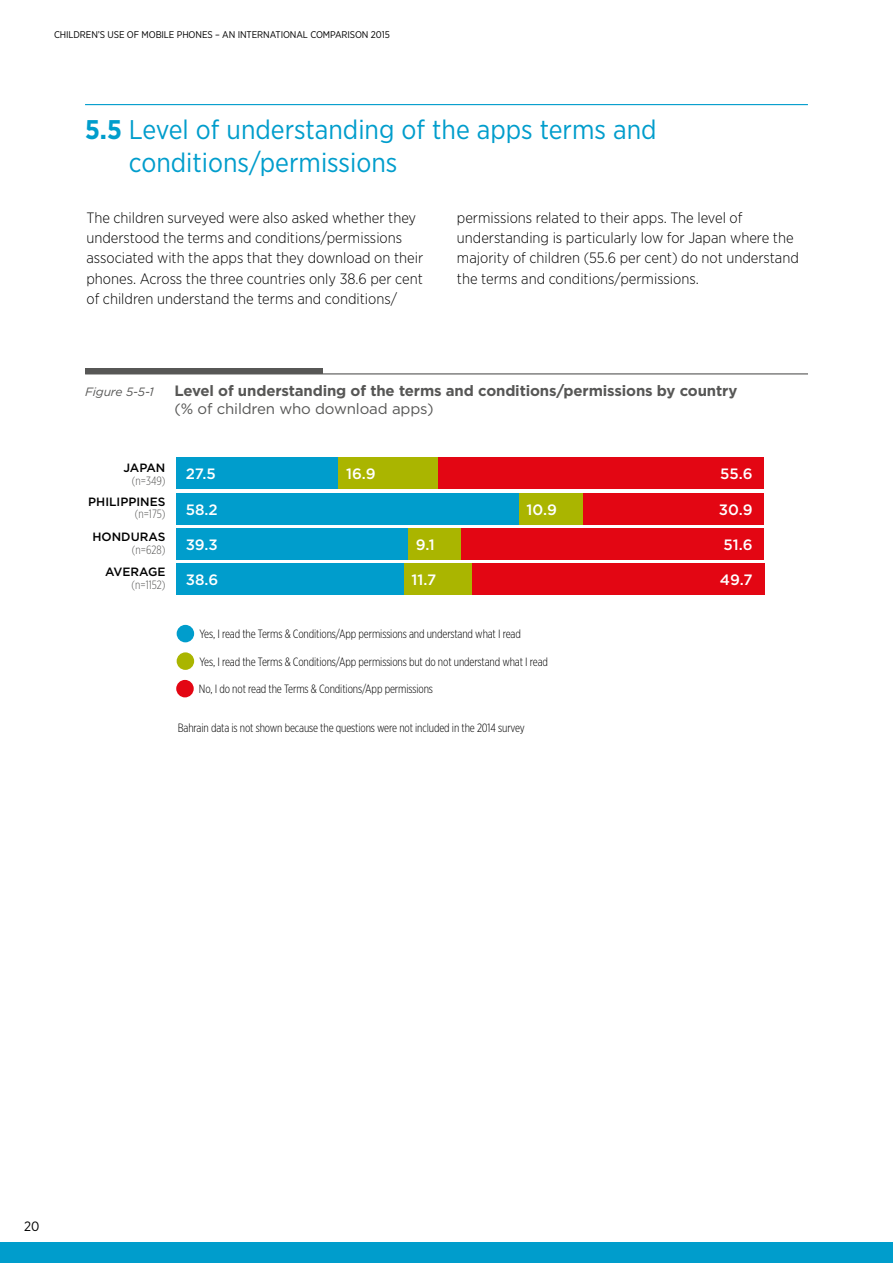
<style>
.page{position:relative;width:893px;height:1263px;background:#fff}
.page>*{position:absolute;margin:0;border:0;box-sizing:border-box;transform-origin:0 0}
.t1{font:27px/32.4px "Gotham Narrow";color:#009dcc}
.t2{font:300 15px/20.2px "Gotham Narrow";color:#000}
.t3{font:700 15px "Gotham";letter-spacing:-.01em;color:#575756}
.t4{font:500 15px "Gotham";color:#fff}
.t5{font:15px "Gotham";letter-spacing:-.01em;color:#575756}
.t6{font:13.5px "Gotham Narrow";color:#000}
.t7{font:300 12px "Gotham X Narrow";letter-spacing:-.01em;color:#000}
.t8{font:500 12px "Gotham";color:#000}
.t9{font:300 12px "Gotham X Narrow";color:#575756}
.t10{font:italic 12px "Gotham";letter-spacing:-.01em;color:#575756}
.t11{font:9.75px "Gotham Narrow";letter-spacing:-.01em;color:#000}
.s1{font-weight:700}
</style>
<div class="page">
<div style="left:0;top:1242px;width:893px;height:21px;background:#009dcc"></div>
<hr style="left:85px;top:104px;width:723px;height:1px;background:#009dcc">
<div style="left:437px;top:458px;width:327px;height:31px;background:#e30613"></div>
<div style="left:338px;top:458px;width:99px;height:31px;background:#aab500"></div>
<div style="left:176px;top:458px;width:162px;height:31px;background:#009dcc"></div>
<div style="left:582px;top:493px;width:182px;height:31px;background:#e30613"></div>
<div style="left:518px;top:493px;width:64px;height:31px;background:#aab500"></div>
<div style="left:176px;top:493px;width:342px;height:31px;background:#009dcc"></div>
<div style="left:461px;top:528px;width:303px;height:32px;background:#e30613"></div>
<div style="left:407px;top:528px;width:54px;height:32px;background:#aab500"></div>
<div style="left:176px;top:528px;width:231px;height:32px;background:#009dcc"></div>
<div style="left:472px;top:564px;width:292px;height:31px;background:#e30613"></div>
<div style="left:403px;top:564px;width:69px;height:31px;background:#aab500"></div>
<div style="left:176px;top:564px;width:227px;height:31px;background:#009dcc"></div>
<hr style="left:85px;top:373px;width:723px;height:1px;background:#575756">
<div style="left:85px;top:368px;width:238px;height:5px;background:#575756"></div>
<div style="left:177px;top:625px;width:17px;height:17px;background:#009dcc;border-radius:50%"></div>
<div style="left:177px;top:652px;width:17px;height:18px;background:#aab500;border-radius:50%"></div>
<div style="left:176px;top:680px;width:18px;height:17px;background:#e30613;border-radius:50%"></div>
<p class="t11" style="left:54px;top:28px;width:337px">CHILDREN’S USE OF MOBILE PHONES – AN INTERNATIONAL COMPARISON 2015</p>
<h1 class="t1" style="left:129px;top:113px;width:529px;text-indent:-44px"><span class="s1">5.5</span> Level of understanding of the apps terms and conditions/permissions</h1>
<p class="t2" style="left:86px;top:207px;width:338px">The children surveyed were also asked whether they understood the terms and conditions/permissions associated with the apps that they download on their phones. Across the three countries only 38.6 per cent of children understand the terms and conditions/</p>
<p class="t2" style="left:457px;top:207px;width:343px">permissions related to their apps. The level of understanding is particularly low for Japan where the majority of children (55.6 per cent) do not understand the terms and conditions/permissions.</p>
<p class="t10" style="left:85px;top:384px;width:70px">Figure 5-5-1</p>
<p class="t3" style="left:174px;top:380px;width:564px">Level of understanding of the terms and conditions/permissions by country</p>
<p class="t5" style="left:174px;top:399px;width:261px">(% of children who download apps)</p>
<p class="t8" style="left:123px;top:459px;width:44px">JAPAN</p>
<p class="t8" style="left:88px;top:494px;width:79px">PHILIPPINES</p>
<p class="t9" style="left:135px;top:507px;width:32px">(n=175)</p>
<p class="t8" style="left:92px;top:529px;width:74px">HONDURAS</p>
<p class="t9" style="left:132px;top:542px;width:35px">(n=628)</p>
<p class="t8" style="left:105px;top:564px;width:62px">AVERAGE</p>
<p class="t9" style="left:132px;top:578px;width:35px">(n=1152)</p>
<p class="t9" style="left:132px;top:473px;width:35px">(n=349)</p>
<p class="t4" style="left:186px;top:464px;width:32px">27.5</p>
<p class="t4" style="left:346px;top:464px;width:31px">16.9</p>
<p class="t4" style="left:720px;top:464px;width:34px">55.6</p>
<p class="t4" style="left:186px;top:499px;width:34px">58.2</p>
<p class="t4" style="left:526px;top:499px;width:32px">10.9</p>
<p class="t4" style="left:719px;top:499px;width:35px">30.9</p>
<p class="t4" style="left:186px;top:535px;width:34px">39.3</p>
<p class="t4" style="left:416px;top:535px;width:20px">9.1</p>
<p class="t4" style="left:723px;top:535px;width:31px">51.6</p>
<p class="t4" style="left:186px;top:570px;width:34px">38.6</p>
<p class="t4" style="left:412px;top:570px;width:26px">11.7</p>
<p class="t4" style="left:720px;top:570px;width:34px">49.7</p>
<p class="t7" style="left:199px;top:627px;width:323px">Yes, I read the Terms &amp; Conditions/App permissions and understand what I read</p>
<p class="t7" style="left:199px;top:654px;width:350px">Yes, I read the Terms &amp; Conditions/App permissions but do not understand what I read</p>
<p class="t7" style="left:199px;top:682px;width:236px">No, I do not read the Terms &amp; Conditions/App permissions</p>
<p class="t7" style="left:178px;top:721px;width:349px">Bahrain data is not shown because the questions were not included in the 2014 survey</p>
<p class="t6" style="left:24px;top:1218px;width:17px">20</p>
</div>
